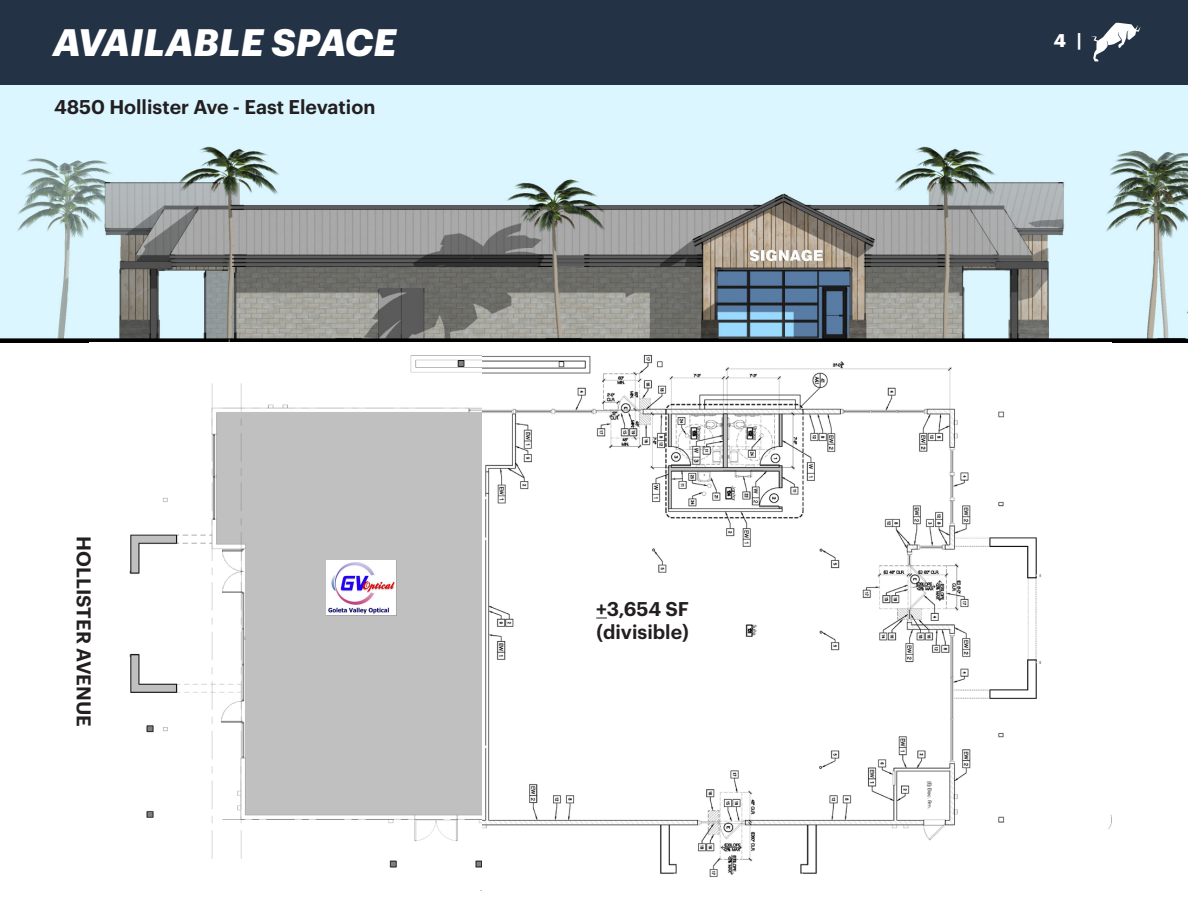
<style>
.page{position:relative;width:1188px;height:918px;background:#fff}
.page>*{position:absolute;margin:0;border:0;box-sizing:border-box;transform-origin:0 0}
.t1{font:italic 700 37.5px "Graphik";letter-spacing:.005em;color:#fff}
.t2{font:600 19.5px "Graphik";color:#231f20}
.t3{font:700 18px "Graphik";color:#fff}
</style>
<div class="page">
<div style="left:0;top:0;width:1188px;height:84px;background:#243245"></div>
<svg style="left:1091px;top:23px;width:49px;height:39px"></svg>
<img style="left:0;top:85px;width:1188px;height:257px">
<img style="left:129px;top:355px;width:982px;height:536px">
<img style="left:483px;top:354px;width:586px;height:537px">
<img style="left:326px;top:560px;width:70px;height:56px">
<p class="t1" style="left:53px;top:13px;width:345px">AVAILABLE SPACE</p>
<p class="t3" style="left:1054px;top:27px;width:29px">4 |</p>
<p class="t2" style="left:54px;top:92px;width:323px">4850 Hollister Ave - East Elevation</p>
<p class="t2" style="left:99px;top:536px;width:192px;rotate:90deg">HOLLISTER AVENUE</p>
<p class="t2" style="left:596px;top:594px;width:94px">+3,654 SF</p>
<p class="t2" style="left:596px;top:617px;width:94px">(divisible)</p>
</div>
